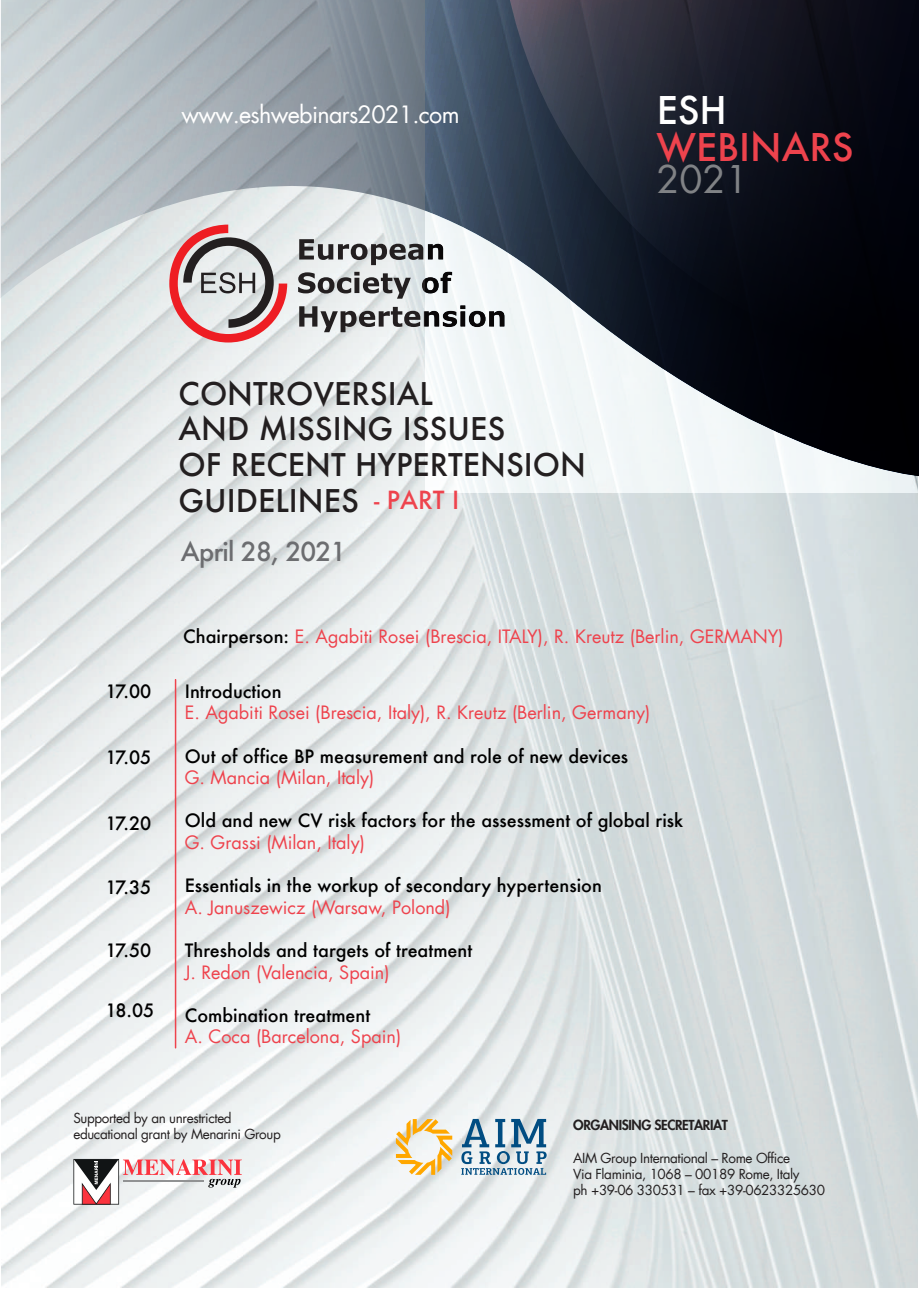
<style>
.page{position:relative;width:919px;height:1289px;background:#fff}
.page>*{position:absolute;margin:0;border:0;box-sizing:border-box;transform-origin:0 0}
.t1{font:500 37.35px "Futura";color:#ee434d}
.t2{font:37.35px "Futura LT";color:#808285}
.t3{font:500 37.35px "Futura";color:#fff}
.t4{font:500 30.6px/35.7px "Futura";color:#231f20}
.t5{font:500 25.5px "Futura";letter-spacing:-.03em;color:#6c6d70}
.t6{font:23.25px "Futura LT";letter-spacing:-.03em;color:#fff}
.t7{font:18px "Futura LT";color:#ee434d}
.t8{font:500 18px "Futura";color:#000}
.t9{font:13.5px/16.2px "Futura LT";letter-spacing:-.03em;color:#231f20}
.t10{font:800 13.5px "Futura LT";letter-spacing:-.03em;color:#231f20}
.s1{font-size:24.45px;color:#ee434d}
.s2{font-family:"Futura";font-weight:500;color:#000}
</style>
<div class="page">
<img style="left:1px;top:476px;width:916px;height:811px">
<svg style="left:0;top:0;width:425px;height:476px;background:#c6c9cc"></svg>
<img style="left:425px;top:0;width:493px;height:493px">
<svg style="left:449px;top:0;width:469px;height:396px;background:#323741"></svg>
<hr style="left:175px;top:679px;width:1px;height:368px;background:#ee434d">
<svg style="left:73px;top:1158px;width:169px;height:46px"></svg>
<svg style="left:396px;top:1118px;width:56px;height:56px"></svg>
<svg style="left:461px;top:1118px;width:85px;height:56px;background:#9db8ca"></svg>
<p class="t6" style="left:181px;top:99px;width:279px">www.eshwebinars2021.com</p>
<h1 class="t3" style="left:656px;top:84px;width:72px">ESH</h1>
<h1 class="t1" style="left:656px;top:121px;width:199px">WEBINARS</h1>
<h1 class="t2" style="left:656px;top:155px;width:93px">2021</h1>
<p class="t8" style="left:106px;top:678px;width:47px">17.00</p>
<p class="t8" style="left:106px;top:744px;width:47px">17.05</p>
<p class="t8" style="left:106px;top:810px;width:47px">17.20</p>
<p class="t8" style="left:106px;top:875px;width:47px">17.35</p>
<p class="t8" style="left:106px;top:938px;width:47px">17.50</p>
<p class="t8" style="left:106px;top:998px;width:50px">18.05</p>
<h2 class="t4" style="left:178px;top:375px;width:409px">CONTROVERSIAL<br>AND MISSING ISSUES<br>OF RECENT HYPERTENSION<br>GUIDELINES <span class="s1">- PART I</span></h2>
<h3 class="t5" style="left:181px;top:534px;width:167px">April 28, 2021</h3>
<p class="t7" style="left:183px;top:625px;width:602px"><span class="s2">Chairperson:</span> E. Agabiti Rosei (Brescia, ITALY), R. Kreutz (Berlin, GERMANY)</p>
<p class="t8" style="left:185px;top:678px;width:98px">Introduction</p>
<p class="t7" style="left:185px;top:701px;width:467px">E. Agabiti Rosei (Brescia, Italy), R. Kreutz (Berlin, Germany)</p>
<p class="t8" style="left:185px;top:743px;width:445px">Out of office BP measurement and role of new devices</p>
<p class="t7" style="left:185px;top:766px;width:191px">G. Mancia (Milan, Italy)</p>
<p class="t8" style="left:185px;top:808px;width:500px">Old and new CV risk factors for the assessment of global risk</p>
<p class="t7" style="left:185px;top:830px;width:181px">G. Grassi (Milan, Italy)</p>
<p class="t8" style="left:185px;top:873px;width:418px">Essentials in the workup of secondary hypertension</p>
<p class="t7" style="left:185px;top:895px;width:267px">A. Januszewicz (Warsaw, Polond)</p>
<p class="t8" style="left:185px;top:938px;width:289px">Thresholds and targets of treatment</p>
<p class="t7" style="left:185px;top:960px;width:206px">J. Redon (Valencia, Spain)</p>
<p class="t8" style="left:185px;top:1002px;width:187px">Combination treatment</p>
<p class="t7" style="left:185px;top:1025px;width:218px">A. Coca (Barcelona, Spain)</p>
<p class="t9" style="left:73px;top:1110px;width:209px">Supported by an unrestricted educational grant by Menarini Group</p>
<p class="t10" style="left:573px;top:1116px;width:156px">ORGANISING SECRETARIAT</p>
<p class="t9" style="left:573px;top:1149px;width:253px">AIM Group International – Rome Office<br>Via Flaminia, 1068 – 00189 Rome, Italy<br>ph +39-06 330531 – fax +39-0623325630</p>
</div>
